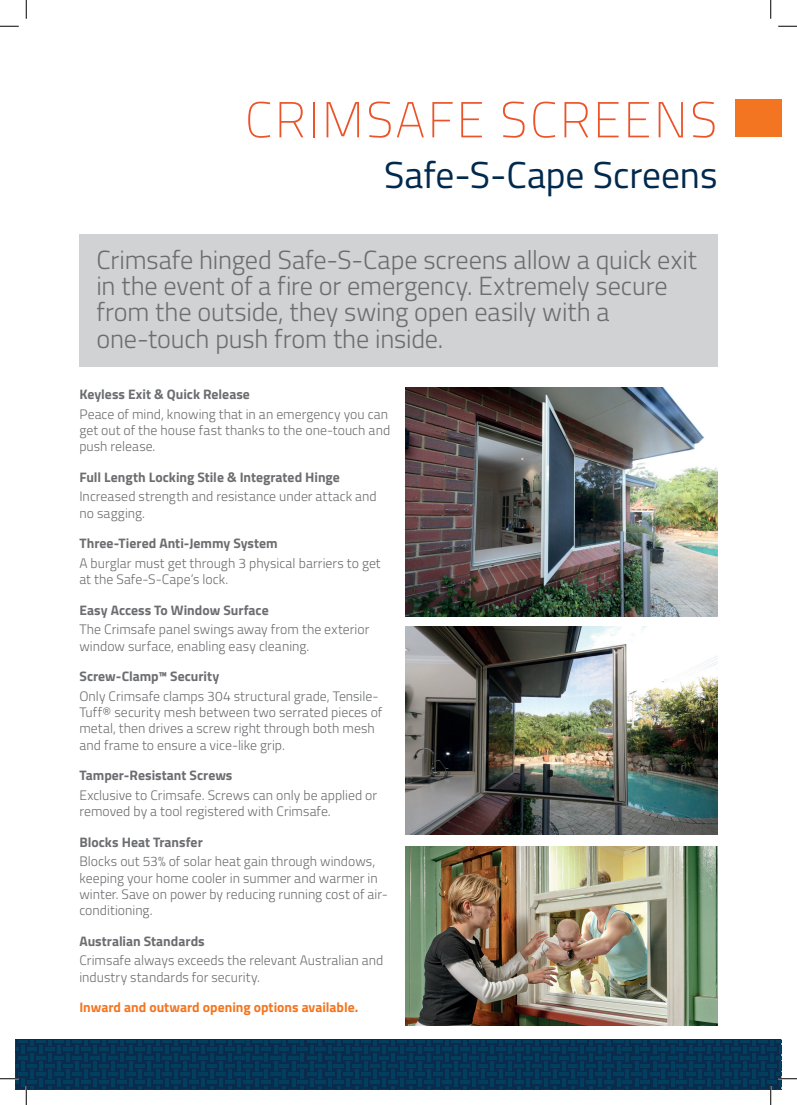
<style>
.page{position:relative;width:797px;height:1105px;background:#fff}
.page>*{position:absolute;margin:0;border:0;box-sizing:border-box;transform-origin:0 0}
.t1{font:100 50.38px "Titillium";letter-spacing:.05em;color:#ec5328}
.t2{font:37.5px "Titillium";color:#00294e}
.t3{font:300 26.25px/26.2px "Titillium";letter-spacing:-.005em;color:#6c6d70}
.t4{font:300 13.75px/16.2px "Titillium";color:#6c6d70}
.t5{font:700 13.75px "Titillium";color:#6c6d70}
.t6{font:700 13.75px "Titillium";color:#f47521}
</style>
<div class="page">
<div style="left:735px;top:100px;width:46px;height:37px;background:#f47521"></div>
<div style="left:79px;top:234px;width:638px;height:132px;background:#d1d2d4"></div>
<img style="left:405px;top:388px;width:312px;height:228px">
<img style="left:405px;top:846px;width:312px;height:179px">
<img style="left:405px;top:626px;width:312px;height:208px">
<svg style="left:0;top:25px;width:19px;height:2px"></svg>
<svg style="left:778px;top:25px;width:19px;height:2px"></svg>
<svg style="left:25px;top:0;width:2px;height:19px"></svg>
<svg style="left:770px;top:0;width:1px;height:19px"></svg>
<svg style="left:0;top:1040px;width:797px;height:65px"></svg>
<h1 class="t1" style="left:245px;top:84px;width:474px">CRIMSAFE SCREENS</h1>
<h2 class="t2" style="left:384px;top:148px;width:335px">Safe-S-Cape Screens</h2>
<h3 class="t3" style="left:96px;top:245px;width:602px">Crimsafe hinged Safe-S-Cape screens allow a quick exit in the event of a fire or emergency. Extremely secure from the outside, they swing open easily with a one-touch push from the inside.</h3>
<p class="t5" style="left:79px;top:384px;width:172px">Keyless Exit &amp; Quick Release</p>
<p class="t4" style="left:79px;top:405px;width:312px">Peace of mind, knowing that in an emergency you can get out of the house fast thanks to the one-touch and push release.</p>
<p class="t5" style="left:79px;top:466px;width:262px">Full Length Locking Stile &amp; Integrated Hinge</p>
<p class="t4" style="left:79px;top:488px;width:299px">Increased strength and resistance under attack and no sagging.</p>
<p class="t5" style="left:79px;top:533px;width:200px">Three-Tiered Anti-Jemmy System</p>
<p class="t4" style="left:79px;top:554px;width:303px">A burglar must get through 3 physical barriers to get at the Safe-S-Cape’s lock.</p>
<p class="t5" style="left:79px;top:599px;width:191px">Easy Access To Window Surface</p>
<p class="t4" style="left:79px;top:621px;width:291px">The Crimsafe panel swings away from the exterior window surface, enabling easy cleaning.</p>
<p class="t5" style="left:79px;top:666px;width:141px">Screw-Clamp™ Security</p>
<p class="t4" style="left:79px;top:687px;width:304px">Only Crimsafe clamps 304 structural grade, Tensile-Tuff® security mesh between two serrated pieces of metal, then drives a screw right through both mesh and frame to ensure a vice-like grip.</p>
<p class="t5" style="left:79px;top:765px;width:154px">Tamper-Resistant Screws</p>
<p class="t4" style="left:79px;top:786px;width:299px">Exclusive to Crimsafe. Screws can only be applied or removed by a tool registered with Crimsafe.</p>
<p class="t5" style="left:79px;top:831px;width:125px">Blocks Heat Transfer</p>
<p class="t4" style="left:79px;top:853px;width:310px">Blocks out 53% of solar heat gain through windows, keeping your home cooler in summer and warmer in winter. Save on power by reducing running cost of air&shy;conditioning.</p>
<p class="t5" style="left:79px;top:930px;width:127px">Australian Standards</p>
<p class="t4" style="left:79px;top:952px;width:305px">Crimsafe always exceeds the relevant Australian and industry standards for security.</p>
<p class="t6" style="left:79px;top:997px;width:280px">Inward and outward opening options available.</p>
</div>
